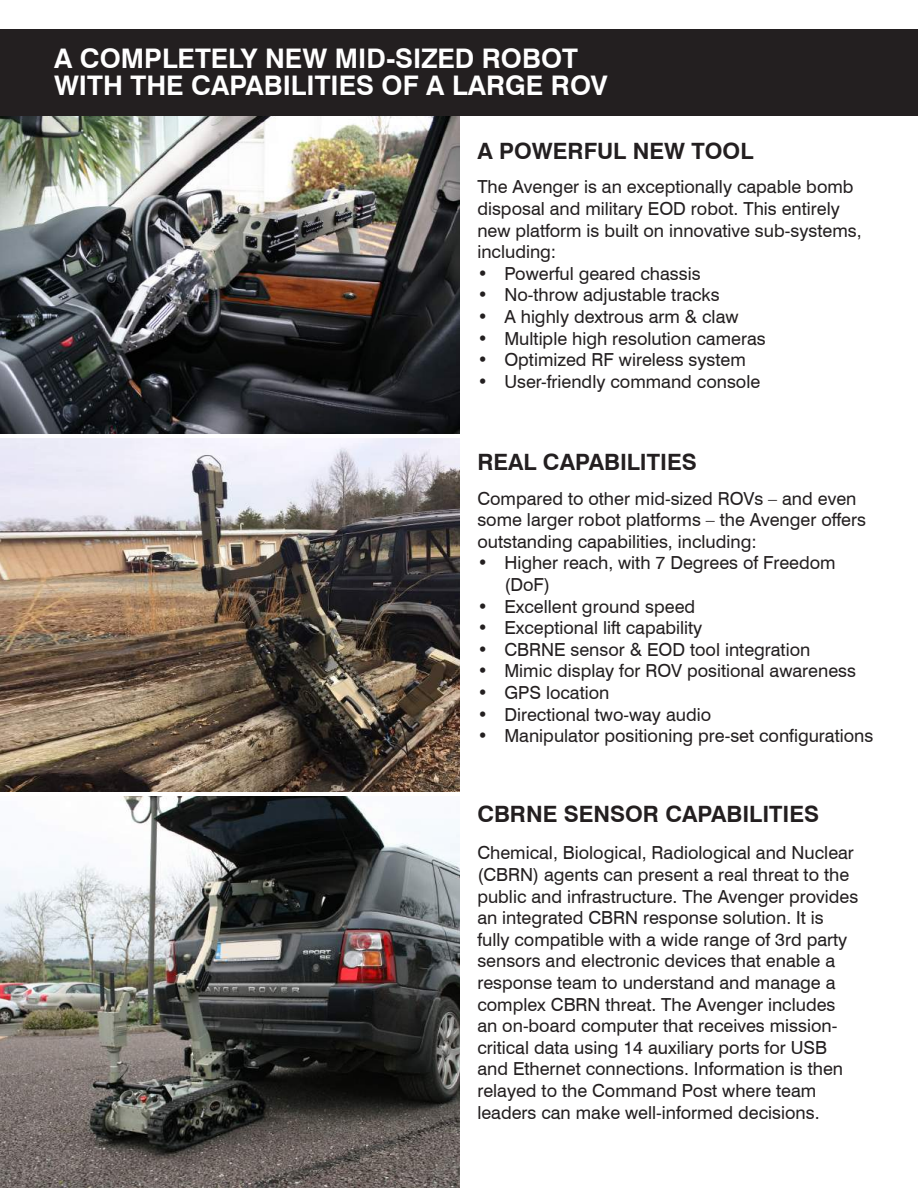
<style>
.page{position:relative;width:918px;height:1188px;background:#fff}
.page>*{position:absolute;margin:0;border:0;box-sizing:border-box;transform-origin:0 0}
.t1{font:700 27px/27px "Swiss 721 BT";color:#fff}
.t2{font:700 22.5px "Swiss 721 BT";color:#231f20}
.t3{font:18px/21.6px "Swiss 721 BT";color:#231f20}
</style>
<div class="page">
<img style="left:0;top:116px;width:460px;height:317px">
<div style="left:0;top:30px;width:918px;height:86px;background:#231f20"></div>
<img style="left:0;top:439px;width:460px;height:353px">
<img style="left:0;top:796px;width:460px;height:392px">
<h1 class="t1" style="left:54px;top:45px;width:555px">A COMPLETELY NEW MID-SIZED ROBOT<br>WITH THE CAPABILITIES OF A LARGE ROV</h1>
<p class="t2" style="left:477px;top:137px;width:278px">A POWERFUL NEW TOOL</p>
<p class="t3" style="left:477px;top:176px;width:386px">The Avenger is an exceptionally capable bomb disposal and military EOD robot. This entirely new platform is built on innovative sub-systems, including:</p>
<p class="t3" style="left:477px;top:262px;width:225px">• Powerful geared chassis</p>
<p class="t3" style="left:477px;top:284px;width:244px">• No-throw adjustable tracks</p>
<p class="t3" style="left:477px;top:306px;width:263px">• A highly dextrous arm &amp; claw</p>
<p class="t3" style="left:477px;top:327px;width:290px">• Multiple high resolution cameras</p>
<p class="t3" style="left:477px;top:349px;width:270px">• Optimized RF wireless system</p>
<p class="t3" style="left:477px;top:370px;width:285px">• User-friendly command console</p>
<p class="t2" style="left:477px;top:448px;width:221px">REAL CAPABILITIES</p>
<p class="t3" style="left:477px;top:487px;width:390px">Compared to other mid-sized ROVs – and even some larger robot platforms – the Avenger offers outstanding capabilities, including:</p>
<p class="t3" style="left:504px;top:552px;width:333px;text-indent:-27px">• Higher reach, with 7 Degrees of Freedom (DoF)</p>
<p class="t3" style="left:477px;top:595px;width:219px">• Excellent ground speed</p>
<p class="t3" style="left:477px;top:617px;width:227px">• Exceptional lift capability</p>
<p class="t3" style="left:477px;top:638px;width:335px">• CBRNE sensor &amp; EOD tool integration</p>
<p class="t3" style="left:477px;top:660px;width:380px">• Mimic display for ROV positional awareness</p>
<p class="t3" style="left:477px;top:682px;width:134px">• GPS location</p>
<p class="t3" style="left:477px;top:703px;width:235px">• Directional two-way audio</p>
<p class="t3" style="left:477px;top:725px;width:398px">• Manipulator positioning pre-set configurations</p>
<p class="t2" style="left:477px;top:800px;width:343px">CBRNE SENSOR CAPABILITIES</p>
<p class="t3" style="left:477px;top:842px;width:383px">Chemical, Biological, Radiological and Nuclear (CBRN) agents can present a real threat to the public and infrastructure. The Avenger provides an integrated CBRN response solution. It is fully compatible with a wide range of 3rd party sensors and electronic devices that enable a response team to understand and manage a complex CBRN threat. The Avenger includes an on-board computer that receives mission&shy;critical data using 14 auxiliary ports for USB and Ethernet connections. Information is then relayed to the Command Post where team leaders can make well-informed decisions.</p>
</div>
